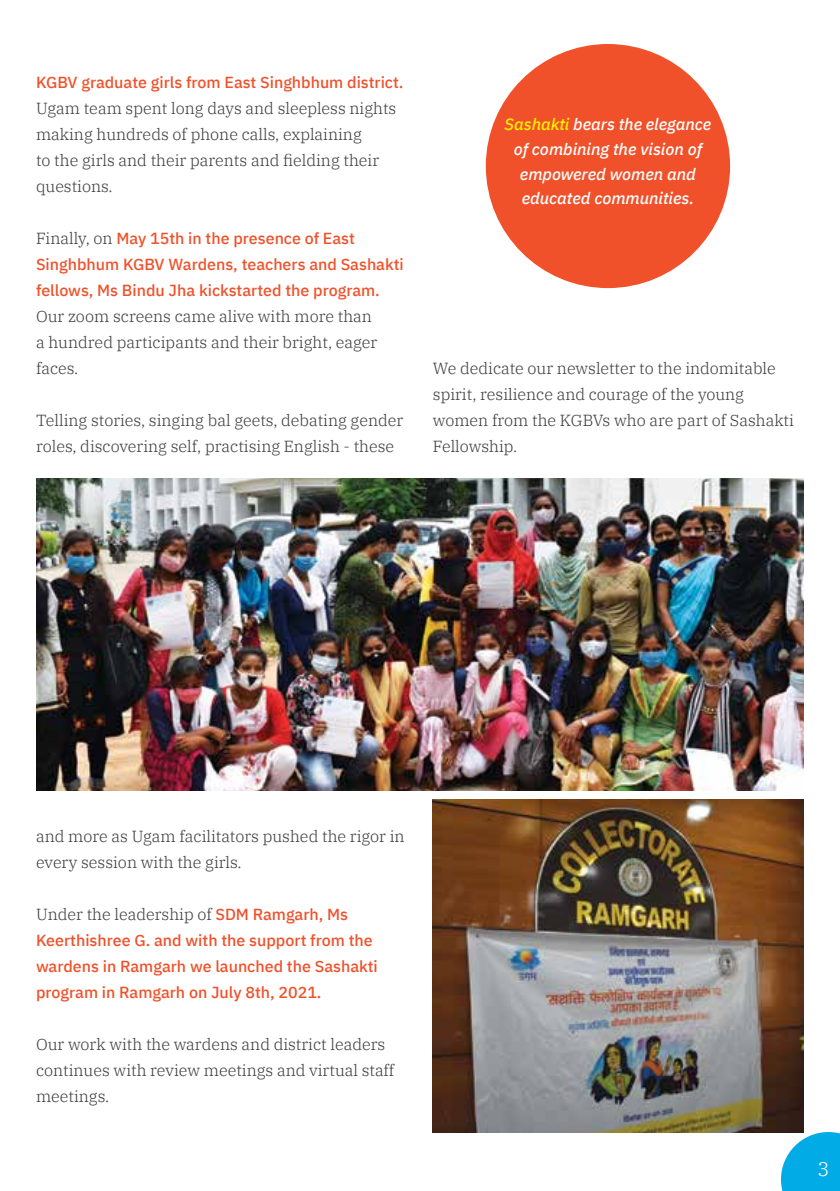
<style>
.page{position:relative;width:840px;height:1191px;background:#fff}
.page>*{position:absolute;margin:0;border:0;box-sizing:border-box;transform-origin:0 0}
.t1{font:300 20px "IBM Plex Serif";color:#fff}
.t2{font:italic 500 16.4px/24.8px "IBM Plex Sans";color:#fff;text-align:center}
.t3{font:300 16px/26px "IBM Plex Serif";color:#414042}
.t4{font:500 16px/26px "IBM Plex Sans";color:#f0512a}
.s1{font-family:"IBM Plex Serif";font-weight:300;color:#414042}
.s2{color:#fff200}
.s3{font-family:"IBM Plex Sans";font-weight:500;color:#f0512a}
</style>
<div class="page">
<svg style="left:780px;top:1132px;width:59px;height:59px"></svg>
<div style="left:485px;top:44px;width:244px;height:244px;background:#f0512a;border-radius:50%"></div>
<img style="left:36px;top:478px;width:767px;height:312px">
<img style="left:432px;top:799px;width:371px;height:333px">
<p class="t4" style="left:36px;top:68px;width:369px">KGBV graduate girls from East Singhbhum district.</p>
<p class="t3" style="left:36px;top:94px;width:362px">Ugam team spent long days and sleepless nights making hundreds of phone calls, explaining<br>to the girls and their parents and fielding their questions.</p>
<p class="t4" style="left:36px;top:224px;width:369px"><span class="s1">Finally, on</span> May 15th in the presence of East<br>Singhbhum KGBV Wardens, teachers and Sashakti fellows, Ms Bindu Jha kickstarted the program.</p>
<p class="t3" style="left:36px;top:302px;width:342px">Our zoom screens came alive with more than a hundred participants and their bright, eager faces.</p>
<p class="t3" style="left:36px;top:406px;width:368px">Telling stories, singing bal geets, debating gender roles, discovering self, practising English - these</p>
<p class="t2" style="left:504px;top:111px;width:208px"><span class="s2">Sashakti</span> bears the elegance of combining the vision of empowered women and educated communities.</p>
<p class="t3" style="left:432px;top:354px;width:362px">We dedicate our newsletter to the indomitable spirit, resilience and courage of the young women from the KGBVs who are part of Sashakti Fellowship.</p>
<p class="t3" style="left:36px;top:822px;width:370px">and more as Ugam facilitators pushed the rigor in every session with the girls.</p>
<p class="t3" style="left:36px;top:900px;width:313px">Under the leadership of <span class="s3">SDM Ramgarh, Ms</span></p>
<p class="t4" style="left:36px;top:926px;width:343px">Keerthishree G. and with the support from the wardens in Ramgarh we launched the Sashakti program in Ramgarh on July 8th, 2021.</p>
<p class="t3" style="left:36px;top:1030px;width:359px">Our work with the wardens and district leaders continues with review meetings and virtual staff meetings.</p>
<p class="t1" style="left:816px;top:1153px;width:13px">3</p>
</div>
